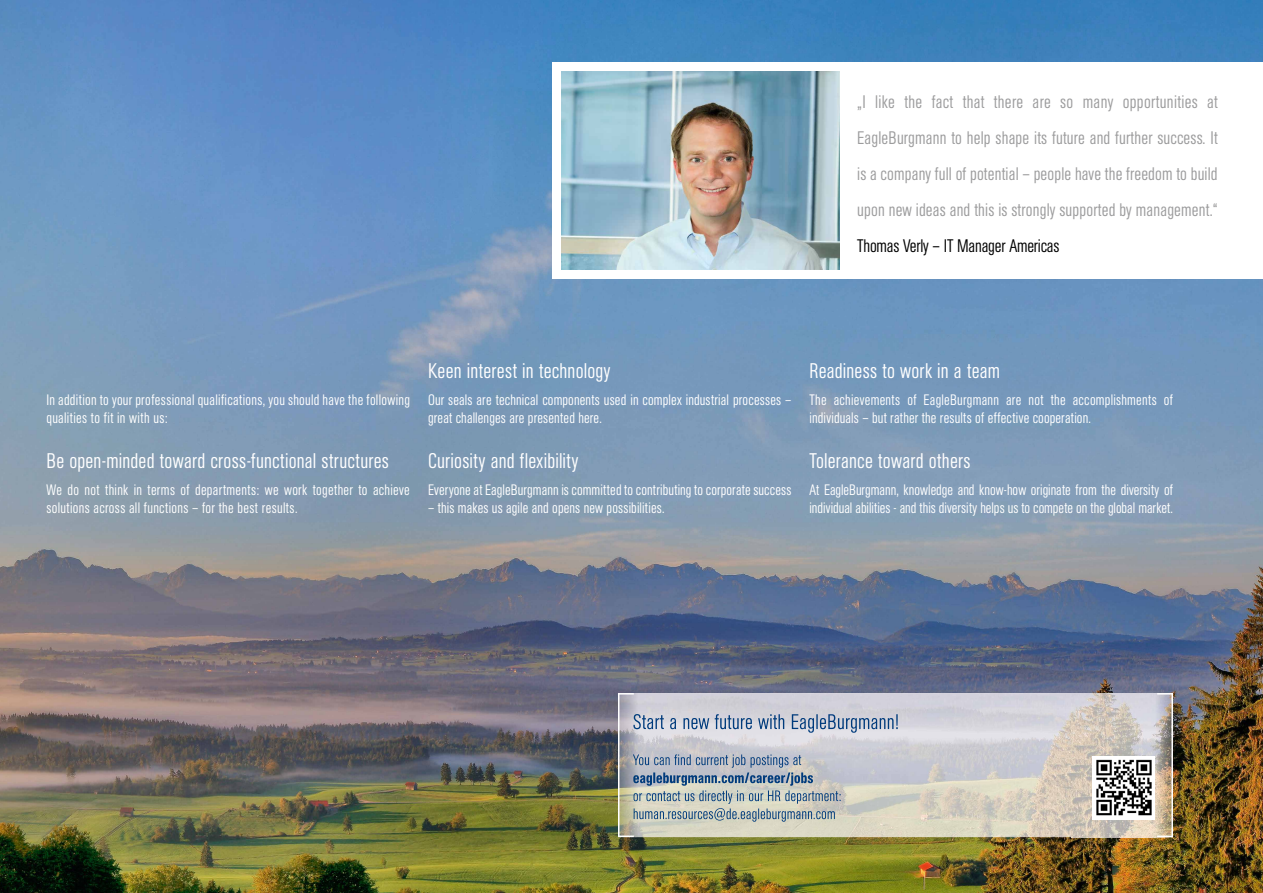
<style>
.page{position:relative;width:1263px;height:893px;background:#fff}
.page>*{position:absolute;margin:0;border:0;box-sizing:border-box;transform-origin:0 0}
.t1{font:300 condensed 21px "AG Book Pro";letter-spacing:.01em;color:#fff}
.t2{font:300 condensed 18px/36px "AG Book Pro";letter-spacing:.01em;color:#9c9c9d;text-align:justify}
.t3{font:300 condensed 18px "AG Book Pro";letter-spacing:-.01em;color:#000}
.t4{font:300 condensed 15px/18px "AG Book Pro";letter-spacing:.015em;color:#fff}
</style>
<div class="page">
<img style="left:0;top:0;width:1263px;height:893px">
<div style="left:553px;top:63px;width:710px;height:216px;background:#fff"></div>
<img style="left:562px;top:72px;width:277px;height:198px">
<img style="left:619px;top:693px;width:552px;height:144px">
<img style="left:633px;top:714px;width:265px;height:19px">
<img style="left:633px;top:754px;width:168px;height:14px">
<img style="left:633px;top:772px;width:180px;height:14px">
<img style="left:633px;top:790px;width:208px;height:14px">
<img style="left:634px;top:808px;width:201px;height:14px">
<svg style="left:619px;top:693px;width:15px;height:1px"></svg>
<svg style="left:618px;top:835px;width:16px;height:2px"></svg>
<hr style="left:618px;top:693px;width:1px;height:143px;background:#fff">
<svg style="left:1157px;top:693px;width:14px;height:1px"></svg>
<svg style="left:1157px;top:835px;width:16px;height:2px"></svg>
<hr style="left:1171px;top:693px;width:2px;height:143px;background:#fff">
<img style="left:1093px;top:756px;width:62px;height:63px">
<p class="t2" style="left:857px;top:84px;width:362px">„I like the fact that there are so many opportunities at EagleBurgmann to help shape its future and further success. It is a company full of potential – people have the freedom to build upon new ideas and this is strongly supported by management.“</p>
<p class="t3" style="left:857px;top:234px;width:204px">Thomas Verly – IT Manager Americas</p>
<p class="t4" style="left:46px;top:391px;width:365px">In addition to your professional qualifications, you should have the following qualities to fit in with us:</p>
<h1 class="t1" style="left:46px;top:447px;width:344px">Be open-minded toward cross-functional structures</h1>
<p class="t4" style="left:46px;top:481px;width:365px">We do not think in terms of departments: we work together to achieve solutions across all functions – for the best results.</p>
<h1 class="t1" style="left:428px;top:357px;width:184px">Keen interest in technology</h1>
<p class="t4" style="left:428px;top:391px;width:365px">Our seals are technical components used in complex industrial processes – great challenges are presented here.</p>
<h1 class="t1" style="left:428px;top:447px;width:152px">Curiosity and flexibility</h1>
<p class="t4" style="left:428px;top:481px;width:365px">Everyone at EagleBurgmann is committed to contributing to corporate success</p>
<p class="t4" style="left:428px;top:499px;width:238px">– this makes us agile and opens new possibilities.</p>
<h1 class="t1" style="left:809px;top:357px;width:192px">Readiness to work in a team</h1>
<p class="t4" style="left:809px;top:391px;width:365px">The achievements of EagleBurgmann are not the accomplishments of individuals – but rather the results of effective cooperation.</p>
<h1 class="t1" style="left:809px;top:447px;width:163px">Tolerance toward others</h1>
<p class="t4" style="left:809px;top:481px;width:365px">At EagleBurgmann, knowledge and know-how originate from the diversity of individual abilities - and this diversity helps us to compete on the global market.</p>
</div>
